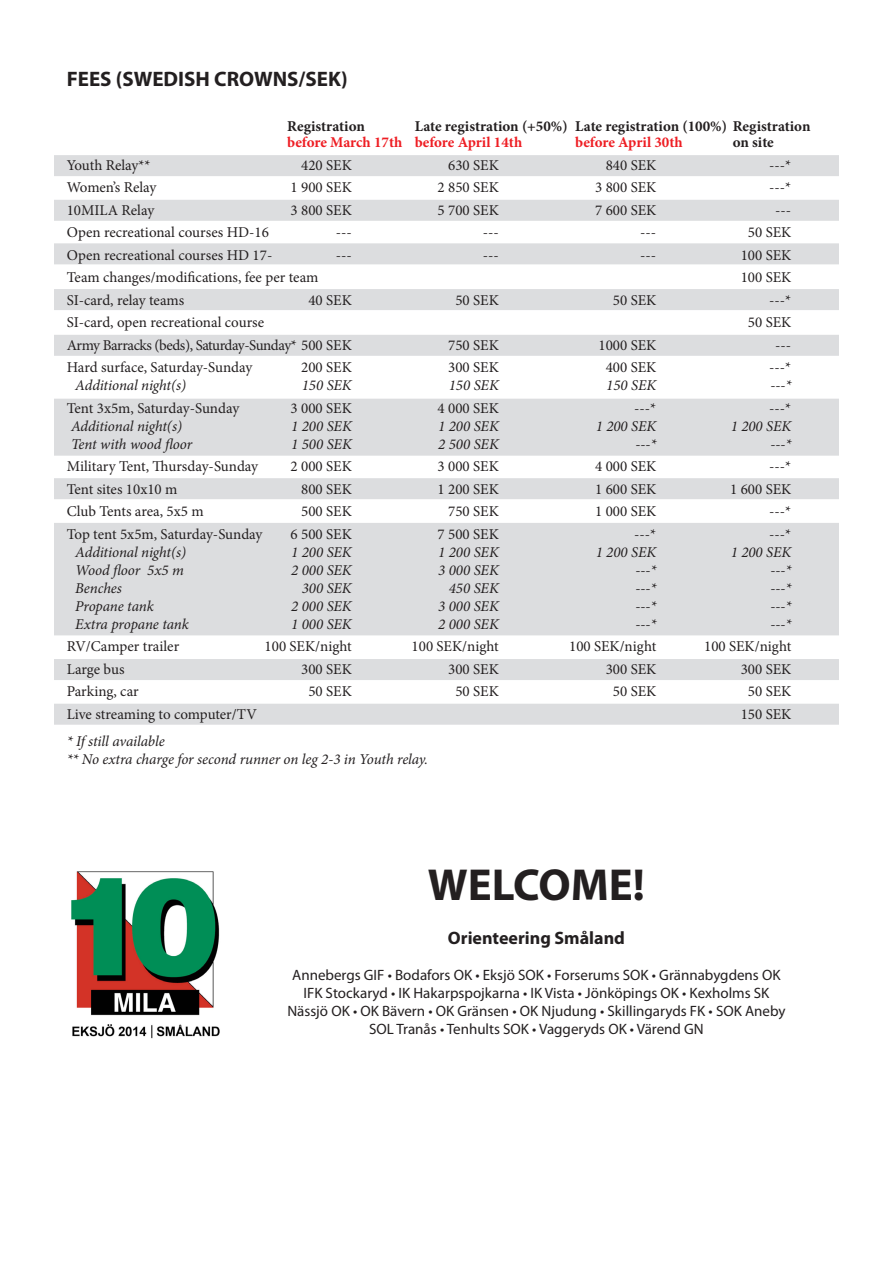
<style>
.page{position:relative;width:893px;height:1263px;background:#fff}
.page>*{position:absolute;margin:0;border:0;box-sizing:border-box;transform-origin:0 0}
.t1{font:700 45px "Myriad Pro";color:#231f20}
.t2{font:700 21px "Myriad Pro";color:#231f20}
.t3{font:700 18px "Myriad Pro";color:#231f20}
.t4{font:15px "Minion Pro";color:#231f20}
.t5{font:italic 15px "Minion Pro";letter-spacing:-.005em;color:#231f20}
.t6{font:15px/18px "Myriad Pro";color:#231f20;text-align:center}
.t7{font:700 15px "Minion Pro";letter-spacing:-.005em;color:#231f20}
.t8{font:700 15px "Minion Pro";letter-spacing:-.005em;color:#ee1d23}
.t9{font:15px "Minion Pro";letter-spacing:-.03em;color:#231f20}
</style>
<div class="page">
<div style="left:54px;top:155px;width:785px;height:21px;background:#dcdddf"></div>
<div style="left:54px;top:200px;width:785px;height:21px;background:#dcdddf"></div>
<div style="left:54px;top:243px;width:785px;height:21px;background:#dcdddf"></div>
<div style="left:54px;top:289px;width:785px;height:21px;background:#dcdddf"></div>
<div style="left:54px;top:335px;width:785px;height:21px;background:#dcdddf"></div>
<div style="left:54px;top:399px;width:785px;height:57px;background:#dcdddf"></div>
<div style="left:54px;top:478px;width:785px;height:21px;background:#dcdddf"></div>
<div style="left:54px;top:659px;width:785px;height:21px;background:#dcdddf"></div>
<div style="left:54px;top:704px;width:785px;height:21px;background:#dcdddf"></div>
<div style="left:54px;top:523px;width:785px;height:112px;background:#dcdddf"></div>
<img style="left:71px;top:871px;width:149px;height:168px">
<p class="t2" style="left:67px;top:65px;width:282px">FEES (SWEDISH CROWNS/SEK)</p>
<p class="t7" style="left:287px;top:115px;width:79px">Registration</p>
<p class="t7" style="left:415px;top:115px;width:397px">Late registration (+50%) Late registration (100%) Registration</p>
<p class="t8" style="left:287px;top:132px;width:236px">before March 17th before April 14th</p>
<p class="t8" style="left:575px;top:132px;width:109px">before April 30th</p>
<p class="t7" style="left:733px;top:132px;width:42px">on site</p>
<p class="t4" style="left:67px;top:155px;width:85px">Youth Relay**</p>
<p class="t4" style="left:301px;top:155px;width:52px">420 SEK</p>
<p class="t4" style="left:448px;top:155px;width:52px">630 SEK</p>
<p class="t4" style="left:606px;top:155px;width:52px">840 SEK</p>
<p class="t4" style="left:769px;top:155px;width:24px">---*</p>
<p class="t4" style="left:67px;top:177px;width:91px">Women’s Relay</p>
<p class="t4" style="left:291px;top:177px;width:63px">1 900 SEK</p>
<p class="t4" style="left:438px;top:177px;width:63px">2 850 SEK</p>
<p class="t4" style="left:595px;top:177px;width:63px">3 800 SEK</p>
<p class="t4" style="left:769px;top:177px;width:24px">---*</p>
<p class="t4" style="left:67px;top:200px;width:89px">10MILA Relay</p>
<p class="t4" style="left:291px;top:200px;width:63px">3 800 SEK</p>
<p class="t4" style="left:438px;top:200px;width:63px">5 700 SEK</p>
<p class="t4" style="left:595px;top:200px;width:63px">7 600 SEK</p>
<p class="t4" style="left:775px;top:200px;width:18px">---</p>
<p class="t4" style="left:67px;top:222px;width:204px">Open recreational courses HD-16</p>
<p class="t4" style="left:336px;top:222px;width:18px">---</p>
<p class="t4" style="left:483px;top:222px;width:18px">---</p>
<p class="t4" style="left:640px;top:222px;width:18px">---</p>
<p class="t4" style="left:748px;top:222px;width:45px">50 SEK</p>
<p class="t4" style="left:67px;top:245px;width:207px">Open recreational courses HD 17-</p>
<p class="t4" style="left:336px;top:245px;width:18px">---</p>
<p class="t4" style="left:483px;top:245px;width:18px">---</p>
<p class="t4" style="left:640px;top:245px;width:18px">---</p>
<p class="t4" style="left:741px;top:245px;width:52px">100 SEK</p>
<p class="t4" style="left:67px;top:267px;width:253px">Team changes/modifications, fee per team</p>
<p class="t4" style="left:741px;top:267px;width:52px">100 SEK</p>
<p class="t4" style="left:67px;top:290px;width:119px">SI-card, relay teams</p>
<p class="t4" style="left:308px;top:290px;width:45px">40 SEK</p>
<p class="t4" style="left:455px;top:290px;width:45px">50 SEK</p>
<p class="t4" style="left:613px;top:290px;width:45px">50 SEK</p>
<p class="t4" style="left:769px;top:290px;width:24px">---*</p>
<p class="t4" style="left:67px;top:312px;width:199px">SI-card, open recreational course</p>
<p class="t4" style="left:748px;top:312px;width:45px">50 SEK</p>
<p class="t9" style="left:67px;top:335px;width:286px">Army Barracks (beds), Saturday-Sunday* 500 SEK</p>
<p class="t4" style="left:448px;top:335px;width:52px">750 SEK</p>
<p class="t4" style="left:599px;top:335px;width:59px">1000 SEK</p>
<p class="t4" style="left:775px;top:335px;width:18px">---</p>
<p class="t4" style="left:67px;top:357px;width:187px">Hard surface, Saturday-Sunday</p>
<p class="t4" style="left:301px;top:357px;width:52px">200 SEK</p>
<p class="t4" style="left:448px;top:357px;width:52px">300 SEK</p>
<p class="t4" style="left:606px;top:357px;width:52px">400 SEK</p>
<p class="t4" style="left:769px;top:357px;width:24px">---*</p>
<p class="t5" style="left:75px;top:375px;width:113px">Additional night(s)</p>
<p class="t5" style="left:302px;top:375px;width:51px">150 SEK</p>
<p class="t5" style="left:449px;top:375px;width:51px">150 SEK</p>
<p class="t5" style="left:606px;top:375px;width:51px">150 SEK</p>
<p class="t5" style="left:770px;top:375px;width:22px">---*</p>
<p class="t4" style="left:67px;top:398px;width:174px">Tent 3x5m, Saturday-Sunday</p>
<p class="t4" style="left:291px;top:398px;width:63px">3 000 SEK</p>
<p class="t4" style="left:438px;top:398px;width:63px">4 000 SEK</p>
<p class="t4" style="left:634px;top:398px;width:24px">---*</p>
<p class="t4" style="left:769px;top:398px;width:24px">---*</p>
<p class="t5" style="left:71px;top:416px;width:113px">Additional night(s)</p>
<p class="t5" style="left:291px;top:416px;width:62px">1 200 SEK</p>
<p class="t5" style="left:438px;top:416px;width:62px">1 200 SEK</p>
<p class="t5" style="left:596px;top:416px;width:62px">1 200 SEK</p>
<p class="t5" style="left:731px;top:416px;width:62px">1 200 SEK</p>
<p class="t5" style="left:71px;top:434px;width:123px">Tent with wood floor</p>
<p class="t5" style="left:291px;top:434px;width:62px">1 500 SEK</p>
<p class="t5" style="left:438px;top:434px;width:62px">2 500 SEK</p>
<p class="t5" style="left:635px;top:434px;width:22px">---*</p>
<p class="t5" style="left:770px;top:434px;width:22px">---*</p>
<p class="t4" style="left:67px;top:456px;width:193px">Military Tent, Thursday-Sunday</p>
<p class="t4" style="left:291px;top:456px;width:63px">2 000 SEK</p>
<p class="t4" style="left:438px;top:456px;width:63px">3 000 SEK</p>
<p class="t4" style="left:595px;top:456px;width:63px">4 000 SEK</p>
<p class="t4" style="left:769px;top:456px;width:24px">---*</p>
<p class="t4" style="left:67px;top:479px;width:112px">Tent sites 10x10 m</p>
<p class="t4" style="left:301px;top:479px;width:52px">800 SEK</p>
<p class="t4" style="left:438px;top:479px;width:63px">1 200 SEK</p>
<p class="t4" style="left:595px;top:479px;width:63px">1 600 SEK</p>
<p class="t4" style="left:730px;top:479px;width:63px">1 600 SEK</p>
<p class="t4" style="left:67px;top:501px;width:139px">Club Tents area, 5x5 m</p>
<p class="t4" style="left:301px;top:501px;width:52px">500 SEK</p>
<p class="t4" style="left:448px;top:501px;width:52px">750 SEK</p>
<p class="t4" style="left:595px;top:501px;width:63px">1 000 SEK</p>
<p class="t4" style="left:769px;top:501px;width:24px">---*</p>
<p class="t4" style="left:67px;top:524px;width:197px">Top tent 5x5m, Saturday-Sunday</p>
<p class="t4" style="left:291px;top:524px;width:63px">6 500 SEK</p>
<p class="t4" style="left:438px;top:524px;width:63px">7 500 SEK</p>
<p class="t4" style="left:634px;top:524px;width:24px">---*</p>
<p class="t4" style="left:769px;top:524px;width:24px">---*</p>
<p class="t5" style="left:75px;top:542px;width:113px">Additional night(s)</p>
<p class="t5" style="left:291px;top:542px;width:62px">1 200 SEK</p>
<p class="t5" style="left:438px;top:542px;width:62px">1 200 SEK</p>
<p class="t5" style="left:596px;top:542px;width:62px">1 200 SEK</p>
<p class="t5" style="left:731px;top:542px;width:62px">1 200 SEK</p>
<p class="t5" style="left:75px;top:560px;width:110px">Wood floor 5x5 m</p>
<p class="t5" style="left:291px;top:560px;width:62px">2 000 SEK</p>
<p class="t5" style="left:438px;top:560px;width:62px">3 000 SEK</p>
<p class="t5" style="left:635px;top:560px;width:22px">---*</p>
<p class="t5" style="left:770px;top:560px;width:22px">---*</p>
<p class="t5" style="left:75px;top:578px;width:48px">Benches</p>
<p class="t5" style="left:302px;top:578px;width:51px">300 SEK</p>
<p class="t5" style="left:449px;top:578px;width:51px">450 SEK</p>
<p class="t5" style="left:635px;top:578px;width:22px">---*</p>
<p class="t5" style="left:770px;top:578px;width:22px">---*</p>
<p class="t5" style="left:75px;top:596px;width:80px">Propane tank</p>
<p class="t5" style="left:291px;top:596px;width:62px">2 000 SEK</p>
<p class="t5" style="left:438px;top:596px;width:62px">3 000 SEK</p>
<p class="t5" style="left:635px;top:596px;width:22px">---*</p>
<p class="t5" style="left:770px;top:596px;width:22px">---*</p>
<p class="t5" style="left:75px;top:614px;width:115px">Extra propane tank</p>
<p class="t5" style="left:291px;top:614px;width:62px">1 000 SEK</p>
<p class="t5" style="left:438px;top:614px;width:62px">2 000 SEK</p>
<p class="t5" style="left:635px;top:614px;width:22px">---*</p>
<p class="t5" style="left:770px;top:614px;width:22px">---*</p>
<p class="t4" style="left:67px;top:636px;width:114px">RV/Camper trailer</p>
<p class="t4" style="left:265px;top:636px;width:89px">100 SEK/night</p>
<p class="t4" style="left:412px;top:636px;width:89px">100 SEK/night</p>
<p class="t4" style="left:569px;top:636px;width:89px">100 SEK/night</p>
<p class="t4" style="left:704px;top:636px;width:89px">100 SEK/night</p>
<p class="t4" style="left:67px;top:659px;width:59px">Large bus</p>
<p class="t4" style="left:301px;top:659px;width:52px">300 SEK</p>
<p class="t4" style="left:448px;top:659px;width:52px">300 SEK</p>
<p class="t4" style="left:606px;top:659px;width:52px">300 SEK</p>
<p class="t4" style="left:741px;top:659px;width:52px">300 SEK</p>
<p class="t4" style="left:67px;top:681px;width:73px">Parking, car</p>
<p class="t4" style="left:308px;top:681px;width:45px">50 SEK</p>
<p class="t4" style="left:455px;top:681px;width:45px">50 SEK</p>
<p class="t4" style="left:613px;top:681px;width:45px">50 SEK</p>
<p class="t4" style="left:748px;top:681px;width:45px">50 SEK</p>
<p class="t4" style="left:67px;top:704px;width:192px">Live streaming to computer/TV</p>
<p class="t4" style="left:741px;top:704px;width:52px">150 SEK</p>
<p class="t5" style="left:67px;top:731px;width:99px">* If still available</p>
<p class="t5" style="left:67px;top:749px;width:363px">** No extra charge for second runner on leg 2-3 in Youth relay.</p>
<p class="t1" style="left:428px;top:856px;width:219px">WELCOME!</p>
<p class="t3" style="left:448px;top:926px;width:179px">Orienteering Småland</p>
<p class="t6" style="left:292px;top:965px;width:490px">Annebergs GIF • Bodafors OK • Eksjö SOK • Forserums SOK • Grännabygdens OK<br>IFK Stockaryd • IK Hakarpspojkarna • IK Vista • Jönköpings OK • Kexholms SK</p>
<p class="t6" style="left:287px;top:1001px;width:500px">Nässjö OK • OK Bävern • OK Gränsen • OK Njudung • Skillingaryds FK • SOK Aneby</p>
<p class="t6" style="left:369px;top:1019px;width:336px">SOL Tranås • Tenhults SOK • Vaggeryds OK • Värend GN</p>
</div>
